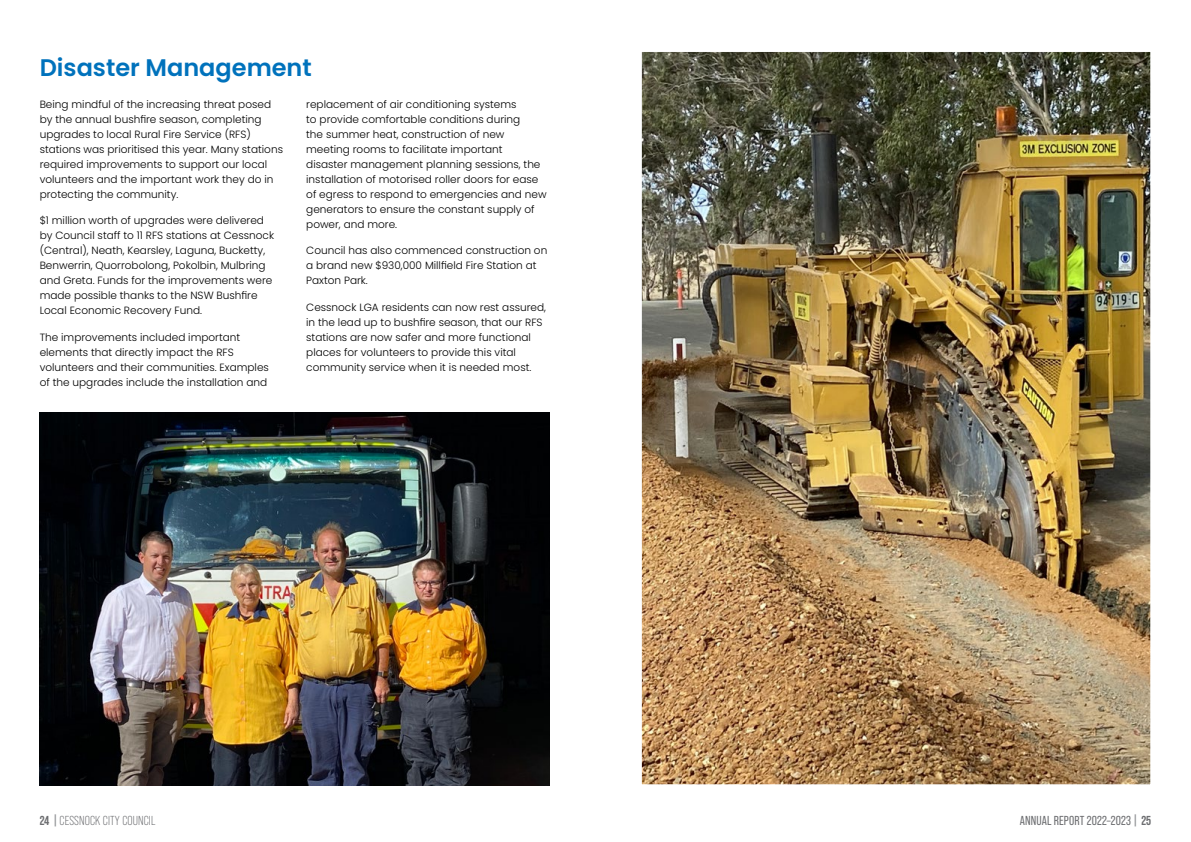
<style>
.page{position:relative;width:1191px;height:842px;background:#fff}
.page>*{position:absolute;margin:0;border:0;box-sizing:border-box;transform-origin:0 0}
.t1{font:600 24px "Poppins";color:#0072bc}
.t2{font:13px "Bebas Neue Pro";letter-spacing:.01em;color:#6d6e71}
.t3{font:13px "Bebas Neue Pro";letter-spacing:.01em;color:#6d6e71}
.t4{font:300 10.5px/15px "Poppins";color:#000}
.s1{font-weight:700}
.s2{font-weight:700;font-size:12.1px;color:#939598}
</style>
<div class="page">
<img style="left:40px;top:413px;width:509px;height:372px">
<img style="left:643px;top:53px;width:506px;height:730px">
<h1 class="t1" style="left:40px;top:54px;width:274px">Disaster Management</h1>
<p class="t4" style="left:40px;top:97px;width:245px">Being mindful of the increasing threat posed by the annual bushfire season, completing upgrades to local Rural Fire Service (RFS) stations was prioritised this year. Many stations required improvements to support our local volunteers and the important work they do in protecting the community.</p>
<p class="t4" style="left:40px;top:213px;width:236px">$1 million worth of upgrades were delivered by Council staff to 11 RFS stations at Cessnock (Central), Neath, Kearsley, Laguna, Bucketty, Benwerrin, Quorrobolong, Pokolbin, Mulbring and Greta. Funds for the improvements were made possible thanks to the NSW Bushfire Local Economic Recovery Fund.</p>
<p class="t4" style="left:40px;top:329px;width:231px">The improvements included important elements that directly impact the RFS volunteers and their communities. Examples of the upgrades include the installation and</p>
<p class="t4" style="left:306px;top:97px;width:242px">replacement of air conditioning systems<br>to provide comfortable conditions during<br>the summer heat, construction of new meeting rooms to facilitate important<br>disaster management planning sessions, the installation of motorised roller doors for ease of egress to respond to emergencies and new generators to ensure the constant supply of power, and more.</p>
<p class="t4" style="left:306px;top:243px;width:243px">Council has also commenced construction on a brand new $930,000 Millfield Fire Station at<br>Paxton Park.</p>
<p class="t4" style="left:306px;top:300px;width:241px">Cessnock LGA residents can now rest assured, in the lead up to bushfire season, that our RFS stations are now safer and more functional places for volunteers to provide this vital community service when it is needed most.</p>
<p class="t3" style="left:40px;top:813px;width:117px"><span class="s1">24</span> <span class="s2">|</span>CESSNOCK CITY COUNCIL</p>
<p class="t2" style="left:1019px;top:813px;width:133px">ANNUAL REPORT 2022–2023 <span class="s2">|</span> <span class="s1">25</span></p>
</div>
